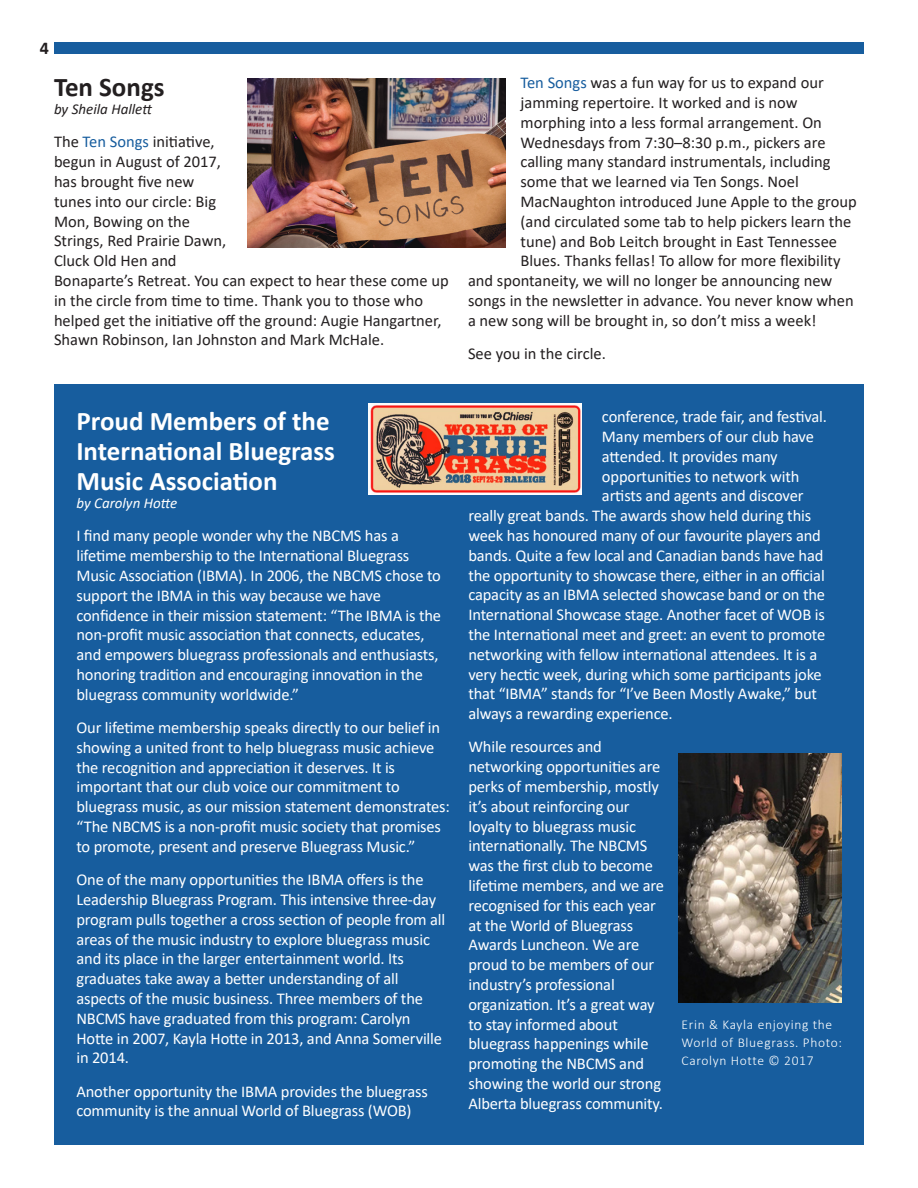
<style>
.page{position:relative;width:918px;height:1188px;background:#fff}
.page>*{position:absolute;margin:0;border:0;box-sizing:border-box;transform-origin:0 0}
.Article_Header{font:700 27px/30px "Calibri";color:#fff}
.Article_Header-2{font:700 27px "Calibri";color:#231f20}
.t1{font:700 18px "Calibri";color:#231f20}
.Body_text{font:16.5px/19.8px "Calibri";letter-spacing:-.01em;color:#fff}
.Body_text-2{font:16.5px/19.8px "Calibri";color:#231f20}
.Biline{font:italic 15px "Calibri";color:#231f20}
.Biline-2{font:italic 15px "Calibri";color:#fff}
.t2{font:300 13.5px/18px "Calibri";letter-spacing:.05em;color:#fff}
.s1{color:#175d9e}
</style>
<div class="page">
<div style="left:54px;top:42px;width:810px;height:12px;background:#175d9e"></div>
<div style="left:54px;top:384px;width:810px;height:761px;background:#175d9e"></div>
<img style="left:248px;top:79px;width:258px;height:169px">
<img style="left:369px;top:404px;width:213px;height:90px">
<img style="left:679px;top:753px;width:163px;height:250px">
<p class="t1" style="left:40px;top:36px;width:11px">4</p>
<p class="Article_Header-2" style="left:54px;top:68px;width:112px">Ten Songs</p>
<p class="Biline" style="left:54px;top:99px;width:100px">by Sheila Hallett</p>
<p class="Body_text-2" style="left:54px;top:132px;width:396px">The <span class="s1">Ten Songs</span> initiative,<br>begun in August of 2017,<br>has brought five new<br>tunes into our circle: Big<br>Mon, Bowing on the<br>Strings, Red Prairie Dawn,<br>Cluck Old Hen and<br>Bonaparte’s Retreat. You can expect to hear these come up in the circle from time to time. Thank you to those who helped get the initiative off the ground: Augie Hangartner, Shawn Robinson, Ian Johnston and Mark McHale.</p>
<p class="Article_Header" style="left:76px;top:406px;width:260px">Proud Members of the<br>International Bluegrass<br>Music Association</p>
<p class="Biline-2" style="left:76px;top:493px;width:102px">by Carolyn Hotte</p>
<p class="Body_text" style="left:76px;top:526px;width:366px">I find many people wonder why the NBCMS has a lifetime membership to the International Bluegrass Music Association (IBMA). In 2006, the NBCMS chose to support the IBMA in this way because we have confidence in their mission statement: “The IBMA is the non-profit music association that connects, educates, and empowers bluegrass professionals and enthusiasts, honoring tradition and encouraging innovation in the bluegrass community worldwide.”</p>
<p class="Body_text" style="left:76px;top:717px;width:375px">Our lifetime membership speaks directly to our belief in showing a united front to help bluegrass music achieve the recognition and appreciation it deserves. It is important that our club voice our commitment to bluegrass music, as our mission statement demonstrates: “The NBCMS is a non-profit music society that promises to promote, present and preserve Bluegrass Music.”</p>
<p class="Body_text" style="left:76px;top:869px;width:370px">One of the many opportunities the IBMA offers is the Leadership Bluegrass Program. This intensive three-day program pulls together a cross section of people from all areas of the music industry to explore bluegrass music and its place in the larger entertainment world. Its graduates take away a better understanding of all aspects of the music business. Three members of the NBCMS have graduated from this program: Carolyn Hotte in 2007, Kayla Hotte in 2013, and Anna Somerville in 2014.</p>
<p class="Body_text" style="left:76px;top:1081px;width:353px">Another opportunity the IBMA provides the bluegrass community is the annual World of Bluegrass (WOB)</p>
<p class="Body_text-2" style="left:521px;top:72px;width:305px"><span class="s1">Ten Songs</span> was a fun way for us to expand our</p>
<p class="Body_text-2" style="left:521px;top:92px;width:279px">jamming repertoire. It worked and is now</p>
<p class="Body_text-2" style="left:521px;top:112px;width:303px">morphing into a less formal arrangement. On</p>
<p class="Body_text-2" style="left:521px;top:132px;width:307px">Wednesdays from 7:30–8:30 p.m., pickers are</p>
<p class="Body_text-2" style="left:521px;top:152px;width:312px">calling many standard instrumentals, including</p>
<p class="Body_text-2" style="left:521px;top:171px;width:280px">some that we learned via Ten Songs. Noel</p>
<p class="Body_text-2" style="left:521px;top:191px;width:338px">MacNaughton introduced June Apple to the group</p>
<p class="Body_text-2" style="left:521px;top:211px;width:332px">(and circulated some tab to help pickers learn the</p>
<p class="Body_text-2" style="left:521px;top:231px;width:318px">tune) and Bob Leitch brought in East Tennessee</p>
<p class="Body_text-2" style="left:521px;top:251px;width:322px">Blues. Thanks fellas! To allow for more flexibility</p>
<p class="Body_text-2" style="left:468px;top:270px;width:366px">and spontaneity, we will no longer be announcing new</p>
<p class="Body_text-2" style="left:468px;top:290px;width:387px">songs in the newsletter in advance. You never know when</p>
<p class="Body_text-2" style="left:468px;top:310px;width:350px">a new song will be brought in, so don’t miss a week!</p>
<p class="Body_text-2" style="left:468px;top:343px;width:139px">See you in the circle.</p>
<p class="Body_text" style="left:602px;top:406px;width:226px">conference, trade fair, and festival.</p>
<p class="Body_text" style="left:602px;top:426px;width:213px">Many members of our club have</p>
<p class="Body_text" style="left:602px;top:446px;width:177px">attended. It provides many</p>
<p class="Body_text" style="left:602px;top:466px;width:199px">opportunities to network with</p>
<p class="Body_text" style="left:602px;top:486px;width:203px">artists and agents and discover</p>
<p class="Body_text" style="left:468px;top:505px;width:344px">really great bands. The awards show held during this</p>
<p class="Body_text" style="left:468px;top:525px;width:354px">week has honoured many of our favourite players and</p>
<p class="Body_text" style="left:468px;top:545px;width:357px">bands. Quite a few local and Canadian bands have had</p>
<p class="Body_text" style="left:468px;top:565px;width:358px">the opportunity to showcase there, either in an official</p>
<p class="Body_text" style="left:468px;top:585px;width:358px">capacity as an IBMA selected showcase band or on the</p>
<p class="Body_text" style="left:468px;top:604px;width:358px">International Showcase stage. Another facet of WOB is</p>
<p class="Body_text" style="left:468px;top:624px;width:358px">the International meet and greet: an event to promote</p>
<p class="Body_text" style="left:468px;top:644px;width:350px">networking with fellow international attendees. It is a</p>
<p class="Body_text" style="left:468px;top:664px;width:355px">very hectic week, during which some participants joke</p>
<p class="Body_text" style="left:468px;top:684px;width:350px">that “IBMA” stands for “I’ve Been Mostly Awake,” but</p>
<p class="Body_text" style="left:468px;top:703px;width:206px">always a rewarding experience.</p>
<p class="Body_text" style="left:468px;top:737px;width:197px">While resources and networking opportunities are perks of membership, mostly it’s about reinforcing our loyalty to bluegrass music internationally. The NBCMS was the first club to become lifetime members, and we are recognised for this each year at the World of Bluegrass<br>Awards Luncheon. We are proud to be members of our industry’s professional organization. It’s a great way to stay informed about bluegrass happenings while promoting the NBCMS and showing the world our strong<br>Alberta bluegrass community.</p>
<p class="t2" style="left:682px;top:1015px;width:162px">Erin &amp; Kayla enjoying the<br>World of Bluegrass. Photo:<br>Carolyn Hotte © 2017</p>
</div>
